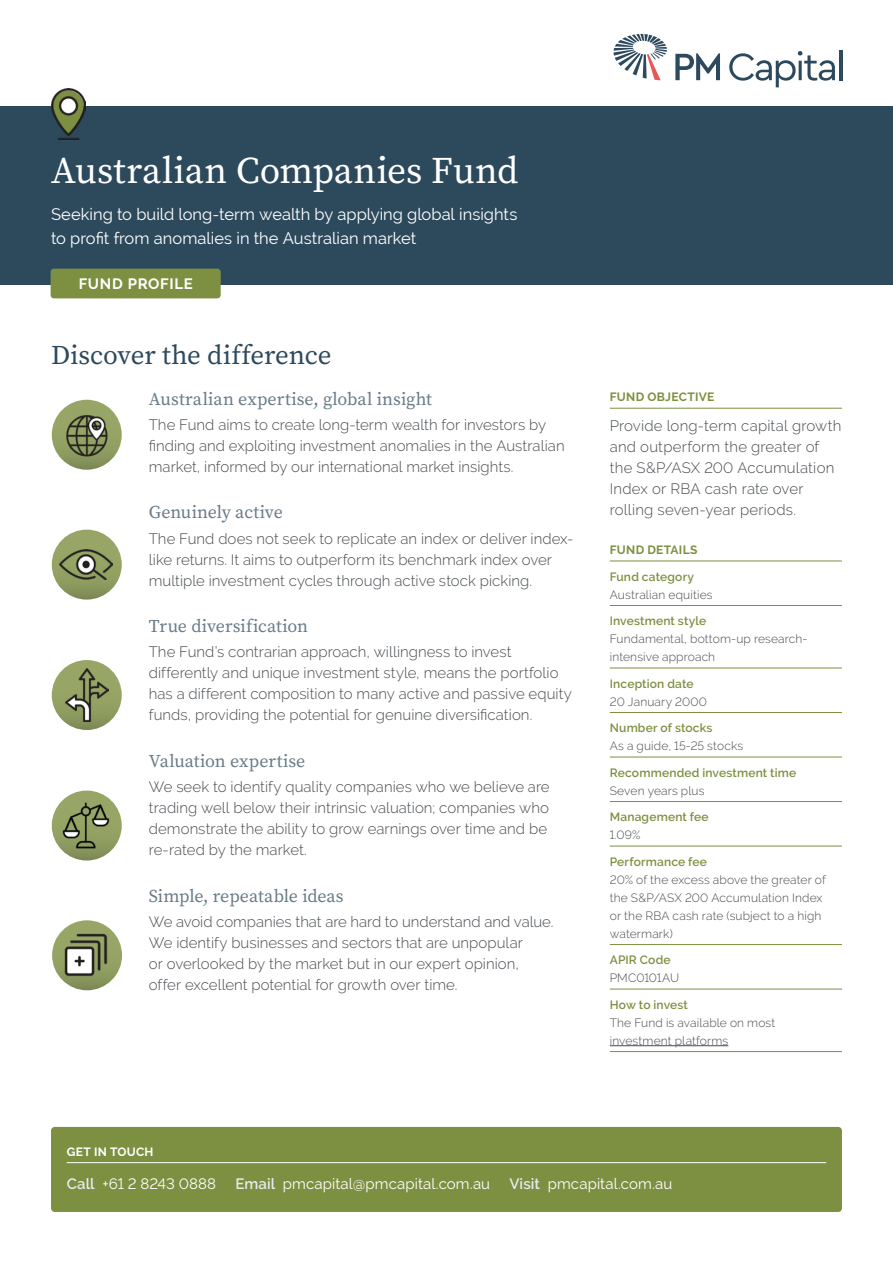
<style>
.page{position:relative;width:893px;height:1263px;background:#fff}
.page>*{position:absolute;margin:0;border:0;box-sizing:border-box;transform-origin:0 0}
.t1{font:37.5px "Source Serif Variable";color:#fff}
.t2{font:27px "Source Serif Variable";letter-spacing:-.005em;color:#2d4a5d}
.t3{font:18px "Source Serif Variable";color:#687c87}
.t4{font:16.5px/24px "Raleway";color:#fff}
.t5{font:300 15px/21px "Raleway";letter-spacing:.005em;color:#474b4f}
.t6{font:15px "Raleway";letter-spacing:.005em;color:#fff}
.t7{font:700 15px "Raleway";letter-spacing:.04em;color:#fff}
.t8{font:300 12px/18px "Raleway";letter-spacing:.01em;color:#474b4f}
.t9{font:600 12px "Raleway";letter-spacing:.015em;color:#7d8f40}
.t10{font:700 12px "Raleway";letter-spacing:.03em;color:#7d8f40}
.t11{font:700 12px "Raleway";letter-spacing:.025em;color:#fff}
.s1{font-weight:600;color:#e2ecf1}
</style>
<div class="page">
<div style="left:51px;top:1127px;width:791px;height:85px;background:#7d8f40;border-radius:4px"></div>
<div style="left:0;top:106px;width:893px;height:179px;background:#2d4a5d"></div>
<div style="left:51px;top:269px;width:170px;height:29px;background:#7d8f40;border-radius:3px"></div>
<hr style="left:610px;top:408px;width:232px;height:1px;background:#7d8f40">
<hr style="left:610px;top:561px;width:232px;height:1px;background:#7d8f40">
<hr style="left:610px;top:605px;width:232px;height:1px;background:#7d8f40">
<hr style="left:610px;top:668px;width:232px;height:1px;background:#7d8f40">
<hr style="left:610px;top:712px;width:232px;height:1px;background:#7d8f40">
<hr style="left:610px;top:757px;width:232px;height:1px;background:#7d8f40">
<hr style="left:610px;top:801px;width:232px;height:1px;background:#7d8f40">
<hr style="left:610px;top:846px;width:232px;height:1px;background:#7d8f40">
<hr style="left:610px;top:944px;width:232px;height:1px;background:#7d8f40">
<hr style="left:610px;top:989px;width:232px;height:1px;background:#7d8f40">
<hr style="left:610px;top:1051px;width:232px;height:1px;background:#7d8f40">
<hr style="left:610px;top:1045px;width:118px;height:1px;background:#474b4f">
<hr style="left:67px;top:1162px;width:759px;height:1px;background:#fff">
<img style="left:51px;top:89px;width:34px;height:50px">
<svg style="left:52px;top:790px;width:70px;height:70px"></svg>
<svg style="left:52px;top:920px;width:70px;height:70px"></svg>
<svg style="left:52px;top:660px;width:70px;height:70px"></svg>
<svg style="left:52px;top:530px;width:70px;height:70px"></svg>
<img style="left:65px;top:669px;width:43px;height:52px">
<img style="left:60px;top:550px;width:53px;height:29px">
<svg style="left:52px;top:400px;width:70px;height:70px"></svg>
<img style="left:63px;top:411px;width:48px;height:47px">
<img style="left:62px;top:801px;width:48px;height:49px">
<img style="left:63px;top:931px;width:46px;height:46px">
<svg style="left:675px;top:53px;width:45px;height:27px"></svg>
<svg style="left:729px;top:51px;width:106px;height:36px"></svg>
<hr style="left:839px;top:50px;width:3px;height:30px;background:#2d495d">
<svg style="left:613px;top:34px;width:54px;height:46px"></svg>
<h1 class="t1" style="left:51px;top:145px;width:469px">Australian Companies Fund</h1>
<p class="t4" style="left:51px;top:202px;width:468px">Seeking to build long-term wealth by applying global insights to profit from anomalies in the Australian market</p>
<p class="t7" style="left:79px;top:275px;width:116px">FUND PROFILE</p>
<h2 class="t2" style="left:51px;top:337px;width:282px">Discover the difference</h2>
<p class="t3" style="left:149px;top:386px;width:285px">Australian expertise, global insight</p>
<p class="t5" style="left:149px;top:414px;width:417px">The Fund aims to create long-term wealth for investors by finding and exploiting investment anomalies in the Australian market, informed by our international market insights.</p>
<p class="t3" style="left:149px;top:500px;width:136px">Genuinely active</p>
<p class="t5" style="left:149px;top:528px;width:426px">The Fund does not seek to replicate an index or deliver index&shy;like returns. It aims to outperform its benchmark index over multiple investment cycles through active stock picking.</p>
<p class="t3" style="left:149px;top:614px;width:161px">True diversification</p>
<p class="t5" style="left:149px;top:641px;width:425px">The Fund’s contrarian approach, willingness to invest differently and unique investment style, means the portfolio has a different composition to many active and passive equity funds, providing the potential for genuine diversification.</p>
<p class="t3" style="left:149px;top:749px;width:158px">Valuation expertise</p>
<p class="t5" style="left:149px;top:776px;width:402px">We seek to identify quality companies who we believe are trading well below their intrinsic valuation; companies who demonstrate the ability to grow earnings over time and be re-rated by the market.</p>
<p class="t3" style="left:149px;top:884px;width:196px">Simple, repeatable ideas</p>
<p class="t5" style="left:149px;top:911px;width:406px">We avoid companies that are hard to understand and value.<br>We identify businesses and sectors that are unpopular<br>or overlooked by the market but in our expert opinion, offer excellent potential for growth over time.</p>
<p class="t10" style="left:610px;top:390px;width:106px">FUND OBJECTIVE</p>
<p class="t5" style="left:610px;top:415px;width:233px">Provide long-term capital growth and outperform the greater of the S&amp;P/ASX 200 Accumulation<br>Index or RBA cash rate over rolling seven-year periods.</p>
<p class="t10" style="left:610px;top:543px;width:89px">FUND DETAILS</p>
<p class="t9" style="left:610px;top:570px;width:86px">Fund category</p>
<p class="t8" style="left:610px;top:585px;width:104px">Australian equities</p>
<p class="t9" style="left:610px;top:614px;width:98px">Investment style</p>
<p class="t8" style="left:610px;top:630px;width:199px">Fundamental, bottom-up research&shy;intensive approach</p>
<p class="t9" style="left:610px;top:677px;width:85px">Inception date</p>
<p class="t8" style="left:610px;top:692px;width:99px">20 January 2000</p>
<p class="t9" style="left:610px;top:721px;width:104px">Number of stocks</p>
<p class="t8" style="left:610px;top:737px;width:135px">As a guide, 15-25 stocks</p>
<p class="t9" style="left:610px;top:766px;width:188px">Recommended investment time</p>
<p class="t8" style="left:610px;top:781px;width:96px">Seven years plus</p>
<p class="t9" style="left:610px;top:810px;width:101px">Management fee</p>
<p class="t8" style="left:610px;top:826px;width:32px">1.09%</p>
<p class="t9" style="left:610px;top:855px;width:99px">Performance fee</p>
<p class="t8" style="left:610px;top:870px;width:218px">20% of the excess above the greater of the S&amp;P/ASX 200 Accumulation Index or the RBA cash rate (subject to a high watermark)</p>
<p class="t9" style="left:610px;top:953px;width:62px">APIR Code</p>
<p class="t8" style="left:610px;top:969px;width:71px">PMC0101AU</p>
<p class="t9" style="left:610px;top:998px;width:80px">How to invest</p>
<p class="t8" style="left:610px;top:1013px;width:167px">The Fund is available on most investment platforms</p>
<p class="t11" style="left:67px;top:1145px;width:88px">GET IN TOUCH</p>
<p class="t6" style="left:67px;top:1175px;width:151px"><span class="s1">Call</span> +61 2 8243 0888</p>
<p class="t6" style="left:235px;top:1175px;width:256px"><span class="s1">Email</span> pmcapital@pmcapital.com.au</p>
<p class="t6" style="left:509px;top:1175px;width:164px"><span class="s1">Visit</span> pmcapital.com.au</p>
</div>
